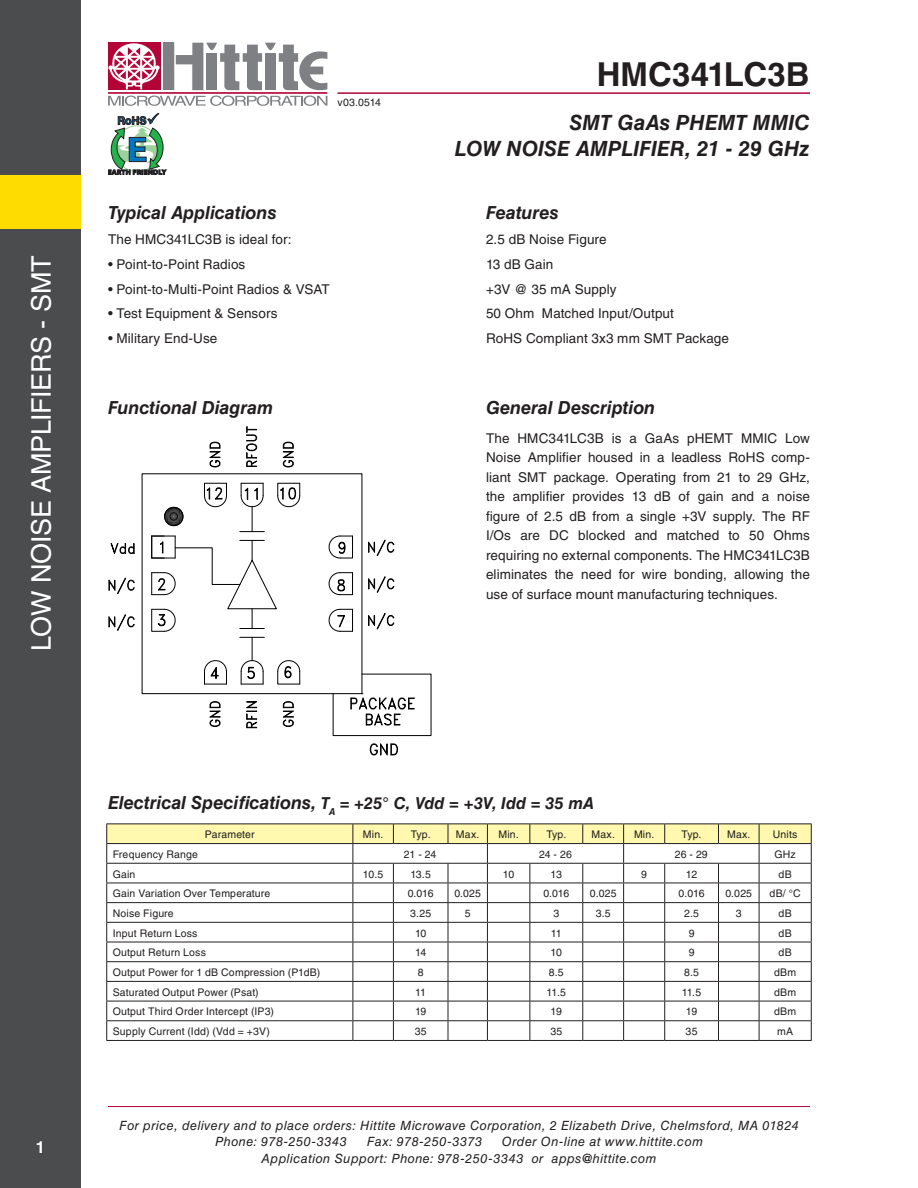
<style>
.page{position:relative;width:918px;height:1188px;background:#fff}
.page>*{position:absolute;margin:0;border:0;box-sizing:border-box;transform-origin:0 0}
.t1{font:700 33px "Helvetica LT Std";color:#231f20}
.t2{font:27px "Helvetica LT Std";letter-spacing:-.015em;color:#fff}
.t3{font:italic 700 21px/25.2px "Helvetica LT Std";letter-spacing:.005em;color:#231f20;text-align:right}
.t4{font:italic 700 18px "Helvetica LT Std";letter-spacing:-.005em;color:#231f20}
.t5{font:700 16.5px "Helvetica LT Std";color:#fff}
.t6{font:13.5px/19.5px "Helvetica LT Std";letter-spacing:.01em;color:#231f20;text-align:justify}
.t7{font:italic 12.75px/16.5px "Helvetica LT Std";letter-spacing:.035em;color:#231f20}
.t8{font:10.5px "Helvetica LT Std";letter-spacing:.015em;color:#231f20}
.s1{font-size:16.5px}
</style>
<div class="page">
<hr style="left:108px;top:1106px;width:702px;height:1px;background:#b30437">
<hr style="left:338px;top:92px;width:472px;height:2px;background:#b30437">
<div style="left:163px;top:43px;width:11px;height:47px;background:#7e8083"></div>
<div style="left:108px;top:43px;width:52px;height:47px;background:#b30437"></div>
<hr style="left:108px;top:92px;width:219px;height:2px;background:#b30437">
<svg style="left:176px;top:43px;width:151px;height:47px"></svg>
<svg style="left:108px;top:96px;width:219px;height:10px"></svg>
<svg style="left:108px;top:43px;width:52px;height:46px"></svg>
<svg style="left:108px;top:113px;width:58px;height:62px"></svg>
<div style="left:0;top:0;width:81px;height:1188px;background:#4b4c4d"></div>
<div style="left:0;top:175px;width:81px;height:54px;background:#ffdc01"></div>
<svg style="left:106px;top:824px;width:706px;height:216px"></svg>
<hr style="left:106px;top:1040px;width:247px;height:1px;background:#231f20">
<hr style="left:353px;top:1040px;width:40px;height:1px;background:#231f20">
<hr style="left:393px;top:1040px;width:55px;height:1px;background:#231f20">
<hr style="left:448px;top:1040px;width:39px;height:1px;background:#231f20">
<hr style="left:487px;top:1040px;width:43px;height:1px;background:#231f20">
<hr style="left:530px;top:1040px;width:53px;height:1px;background:#231f20">
<hr style="left:583px;top:1040px;width:41px;height:1px;background:#231f20">
<hr style="left:624px;top:1040px;width:41px;height:1px;background:#231f20">
<hr style="left:665px;top:1040px;width:53px;height:1px;background:#231f20">
<hr style="left:718px;top:1040px;width:41px;height:1px;background:#231f20">
<hr style="left:759px;top:1040px;width:53px;height:1px;background:#231f20">
<svg style="left:209px;top:442px;width:12px;height:26px"></svg>
<svg style="left:110px;top:543px;width:25px;height:11px"></svg>
<svg style="left:209px;top:701px;width:12px;height:26px"></svg>
<svg style="left:368px;top:539px;width:27px;height:17px"></svg>
<svg style="left:108px;top:577px;width:27px;height:17px"></svg>
<svg style="left:368px;top:576px;width:27px;height:17px"></svg>
<svg style="left:108px;top:614px;width:27px;height:17px"></svg>
<svg style="left:368px;top:613px;width:27px;height:17px"></svg>
<svg style="left:246px;top:426px;width:11px;height:41px"></svg>
<svg style="left:246px;top:701px;width:12px;height:27px"></svg>
<svg style="left:282px;top:442px;width:12px;height:26px"></svg>
<svg style="left:282px;top:701px;width:12px;height:26px"></svg>
<svg style="left:328px;top:609px;width:25px;height:23px"></svg>
<svg style="left:328px;top:572px;width:25px;height:23px"></svg>
<svg style="left:328px;top:535px;width:25px;height:24px"></svg>
<svg style="left:151px;top:483px;width:149px;height:202px"></svg>
<svg style="left:332px;top:673px;width:100px;height:63px"></svg>
<svg style="left:370px;top:743px;width:28px;height:13px"></svg>
<h2 class="t2" style="left:26px;top:651px;width:397px;rotate:-90deg">LOW NOISE AMPLIFIERS - SMT</h2>
<p class="t8" style="left:338px;top:96px;width:45px">v03.0514</p>
<h3 class="t4" style="left:108px;top:201px;width:170px">Typical Applications</h3>
<p class="t6" style="left:108px;top:230px;width:185px">The HMC341LC3B is ideal for:</p>
<p class="t6" style="left:108px;top:254px;width:139px">• Point-to-Point Radios</p>
<p class="t6" style="left:108px;top:279px;width:223px">• Point-to-Multi-Point Radios &amp; VSAT</p>
<p class="t6" style="left:108px;top:304px;width:171px">• Test Equipment &amp; Sensors</p>
<p class="t6" style="left:108px;top:329px;width:111px">• Military End-Use</p>
<h3 class="t4" style="left:108px;top:397px;width:167px">Functional Diagram</h3>
<h1 class="t1" style="left:597px;top:54px;width:214px">HMC341LC3B</h1>
<h3 class="t3" style="left:455px;top:110px;width:356px">SMT GaAs PHEMT MMIC<br>LOW NOISE AMPLIFIER, 21 - 29 GHz</h3>
<h3 class="t4" style="left:486px;top:201px;width:74px">Features</h3>
<p class="t6" style="left:486px;top:227px;width:245px;line-height:24.8px;text-align:left">2.5 dB Noise Figure<br>13 dB Gain<br>+3V @ 35 mA Supply<br>50 Ohm Matched Input/Output<br>RoHS Compliant 3x3 mm SMT Package</p>
<h3 class="t4" style="left:486px;top:397px;width:171px">General Description</h3>
<p class="t6" style="left:486px;top:428px;width:326px">The HMC341LC3B is a GaAs pHEMT MMIC Low Noise Amplifier housed in a leadless RoHS comp&shy;liant SMT package. Operating from 21 to 29 GHz, the amplifier provides 13 dB of gain and a noise figure of 2.5 dB from a single +3V supply. The RF I/Os are DC blocked and matched to 50 Ohms requiring no external components. The HMC341LC3B eliminates the need for wire bonding, allowing the use of surface mount manufacturing techniques.</p>
<p class="t5" style="left:36px;top:1138px;width:11px">1</p>
<h3 class="t4" style="left:108px;top:792px;width:487px">Electrical Specifications, <span class="s1">T</span><sub>A</sub> <span class="s1">= +25° C, Vdd = +3V, Idd = 35 mA</span></h3>
<p class="t8" style="left:205px;top:828px;width:51px">Parameter</p>
<p class="t8" style="left:363px;top:828px;width:22px">Min.</p>
<p class="t8" style="left:411px;top:828px;width:21px">Typ.</p>
<p class="t8" style="left:456px;top:828px;width:25px">Max.</p>
<p class="t8" style="left:498px;top:828px;width:22px">Min.</p>
<p class="t8" style="left:546px;top:828px;width:21px">Typ.</p>
<p class="t8" style="left:591px;top:828px;width:25px">Max.</p>
<p class="t8" style="left:634px;top:828px;width:22px">Min.</p>
<p class="t8" style="left:682px;top:828px;width:21px">Typ.</p>
<p class="t8" style="left:727px;top:828px;width:25px">Max.</p>
<p class="t8" style="left:773px;top:828px;width:26px">Units</p>
<p class="t8" style="left:113px;top:848px;width:87px">Frequency Range</p>
<p class="t8" style="left:404px;top:848px;width:34px">21 - 24</p>
<p class="t8" style="left:539px;top:848px;width:34px">24 - 26</p>
<p class="t8" style="left:675px;top:848px;width:34px">26 - 29</p>
<p class="t8" style="left:775px;top:848px;width:23px">GHz</p>
<p class="t8" style="left:113px;top:868px;width:24px">Gain</p>
<p class="t8" style="left:363px;top:868px;width:22px">10.5</p>
<p class="t8" style="left:410px;top:868px;width:22px">13.5</p>
<p class="t8" style="left:503px;top:868px;width:13px">10</p>
<p class="t8" style="left:551px;top:868px;width:13px">13</p>
<p class="t8" style="left:641px;top:868px;width:7px">9</p>
<p class="t8" style="left:686px;top:868px;width:13px">12</p>
<p class="t8" style="left:779px;top:868px;width:15px">dB</p>
<p class="t8" style="left:113px;top:887px;width:159px">Gain Variation Over Temperature</p>
<p class="t8" style="left:408px;top:887px;width:27px">0.016</p>
<p class="t8" style="left:454px;top:887px;width:28px">0.025</p>
<p class="t8" style="left:543px;top:887px;width:27px">0.016</p>
<p class="t8" style="left:590px;top:887px;width:28px">0.025</p>
<p class="t8" style="left:679px;top:887px;width:27px">0.016</p>
<p class="t8" style="left:725px;top:887px;width:28px">0.025</p>
<p class="t8" style="left:770px;top:887px;width:33px">dB/ °C</p>
<p class="t8" style="left:113px;top:907px;width:63px">Noise Figure</p>
<p class="t8" style="left:410px;top:907px;width:23px">3.25</p>
<p class="t8" style="left:465px;top:907px;width:7px">5</p>
<p class="t8" style="left:553px;top:907px;width:7px">3</p>
<p class="t8" style="left:596px;top:907px;width:16px">3.5</p>
<p class="t8" style="left:684px;top:907px;width:16px">2.5</p>
<p class="t8" style="left:736px;top:907px;width:7px">3</p>
<p class="t8" style="left:779px;top:907px;width:15px">dB</p>
<p class="t8" style="left:113px;top:927px;width:86px">Input Return Loss</p>
<p class="t8" style="left:415px;top:927px;width:13px">10</p>
<p class="t8" style="left:551px;top:927px;width:12px">11</p>
<p class="t8" style="left:689px;top:927px;width:7px">9</p>
<p class="t8" style="left:779px;top:927px;width:15px">dB</p>
<p class="t8" style="left:113px;top:947px;width:95px">Output Return Loss</p>
<p class="t8" style="left:415px;top:947px;width:13px">14</p>
<p class="t8" style="left:551px;top:947px;width:13px">10</p>
<p class="t8" style="left:689px;top:947px;width:7px">9</p>
<p class="t8" style="left:779px;top:947px;width:15px">dB</p>
<p class="t8" style="left:113px;top:966px;width:209px">Output Power for 1 dB Compression (P1dB)</p>
<p class="t8" style="left:418px;top:966px;width:7px">8</p>
<p class="t8" style="left:549px;top:966px;width:16px">8.5</p>
<p class="t8" style="left:684px;top:966px;width:16px">8.5</p>
<p class="t8" style="left:774px;top:966px;width:24px">dBm</p>
<p class="t8" style="left:113px;top:986px;width:147px">Saturated Output Power (Psat)</p>
<p class="t8" style="left:415px;top:986px;width:12px">11</p>
<p class="t8" style="left:547px;top:986px;width:21px">11.5</p>
<p class="t8" style="left:682px;top:986px;width:21px">11.5</p>
<p class="t8" style="left:774px;top:986px;width:24px">dBm</p>
<p class="t8" style="left:113px;top:1006px;width:163px">Output Third Order Intercept (IP3)</p>
<p class="t8" style="left:415px;top:1006px;width:13px">19</p>
<p class="t8" style="left:551px;top:1006px;width:13px">19</p>
<p class="t8" style="left:686px;top:1006px;width:13px">19</p>
<p class="t8" style="left:774px;top:1006px;width:24px">dBm</p>
<p class="t8" style="left:113px;top:1025px;width:159px">Supply Current (Idd) (Vdd = +3V)</p>
<p class="t8" style="left:415px;top:1025px;width:13px">35</p>
<p class="t8" style="left:550px;top:1025px;width:13px">35</p>
<p class="t8" style="left:686px;top:1025px;width:13px">35</p>
<p class="t8" style="left:777px;top:1025px;width:17px">mA</p>
<p class="t7" style="left:215px;top:1117px;width:585px;text-indent:-96px">For price, delivery and to place orders: Hittite Microwave Corporation, 2 Elizabeth Drive, Chelmsford, MA 01824<br>Phone: 978-250-3343</p>
<p class="t7" style="left:262px;top:1133px;width:443px;text-indent:240px">Order On-line at www.hittite.com<br>Application Support: Phone: 978-250-3343 or apps@hittite.com</p>
<p class="t7" style="left:367px;top:1133px;width:117px">Fax: 978-250-3373</p>
</div>
